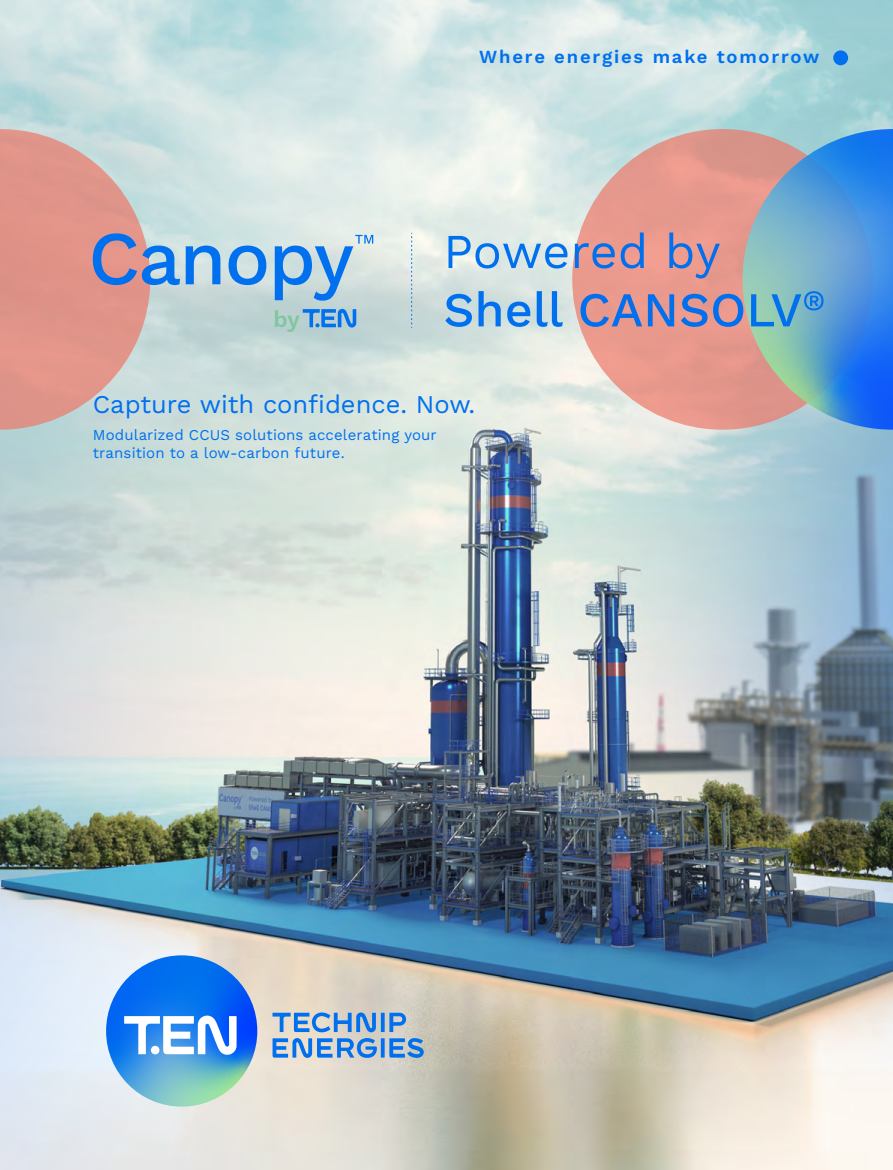
<style>
.page{position:relative;width:893px;height:1170px;background:#fff}
.page>*{position:absolute;margin:0;border:0;box-sizing:border-box;transform-origin:0 0}
.t1{font:25.5px "Work Sans";color:#0070ef}
.t2{font:600 22.8px "Work Sans";color:#80c7a0}
.t3{font:18.45px "Work Sans";letter-spacing:.095em;color:#0070ef}
.t4{font:15px/18px "Work Sans";letter-spacing:.01em;color:#0070ef}
</style>
<div class="page">
<svg style="left:0;top:0;width:213px;height:225px;fill:#cce1e2"></svg>
<svg style="left:0;top:225px;width:213px;height:271px"></svg>
<svg style="left:213px;top:0;width:680px;height:496px"></svg>
<img style="left:0;top:496px;width:893px;height:673px">
<svg style="left:0;top:129px;width:150px;height:300px;fill:#df948a"></svg>
<div style="left:572px;top:129px;width:301px;height:300px;background:#e8998d;border-radius:50%"></div>
<svg style="left:742px;top:129px;width:151px;height:300px"></svg>
<svg style="left:93px;top:233px;width:87px;height:52px"></svg>
<svg style="left:186px;top:245px;width:34px;height:39px"></svg>
<svg style="left:229px;top:245px;width:37px;height:40px"></svg>
<svg style="left:275px;top:235px;width:98px;height:65px"></svg>
<svg style="left:303px;top:309px;width:53px;height:18px"></svg>
<svg style="left:448px;top:236px;width:119px;height:32px"></svg>
<svg style="left:575px;top:243px;width:40px;height:25px"></svg>
<svg style="left:621px;top:232px;width:23px;height:36px"></svg>
<svg style="left:669px;top:232px;width:51px;height:46px"></svg>
<svg style="left:445px;top:294px;width:27px;height:33px"></svg>
<svg style="left:478px;top:291px;width:23px;height:35px"></svg>
<svg style="left:507px;top:301px;width:23px;height:26px"></svg>
<svg style="left:537px;top:291px;width:26px;height:36px"></svg>
<svg style="left:580px;top:294px;width:62px;height:33px"></svg>
<svg style="left:648px;top:294px;width:26px;height:32px"></svg>
<svg style="left:681px;top:294px;width:62px;height:33px"></svg>
<svg style="left:751px;top:291px;width:72px;height:35px"></svg>
<svg style="left:411px;top:233px;width:1px;height:95px"></svg>
<svg style="left:106px;top:955px;width:151px;height:151px"></svg>
<svg style="left:381px;top:1012px;width:4px;height:19px"></svg>
<svg style="left:389px;top:1012px;width:17px;height:19px"></svg>
<svg style="left:381px;top:1038px;width:4px;height:19px"></svg>
<svg style="left:389px;top:1037px;width:35px;height:20px"></svg>
<svg style="left:272px;top:1012px;width:105px;height:45px"></svg>
<svg style="left:124px;top:1015px;width:113px;height:39px"></svg>
<div style="left:151px;top:1045px;width:8px;height:9px;background:#fff;border-radius:50%"></div>
<div style="left:833px;top:50px;width:15px;height:15px;background:#0070ef;border-radius:50%"></div>
<h2 class="t2" style="left:273px;top:306px;width:28px">by</h2>
<p class="t3" style="left:479px;top:42px;width:342px">Where energies make tomorrow</p>
<h1 class="t1" style="left:93px;top:385px;width:384px">Capture with confidence. Now.</h1>
<p class="t4" style="left:93px;top:425px;width:345px">Modularized CCUS solutions accelerating your transition to a low-carbon future.</p>
</div>
